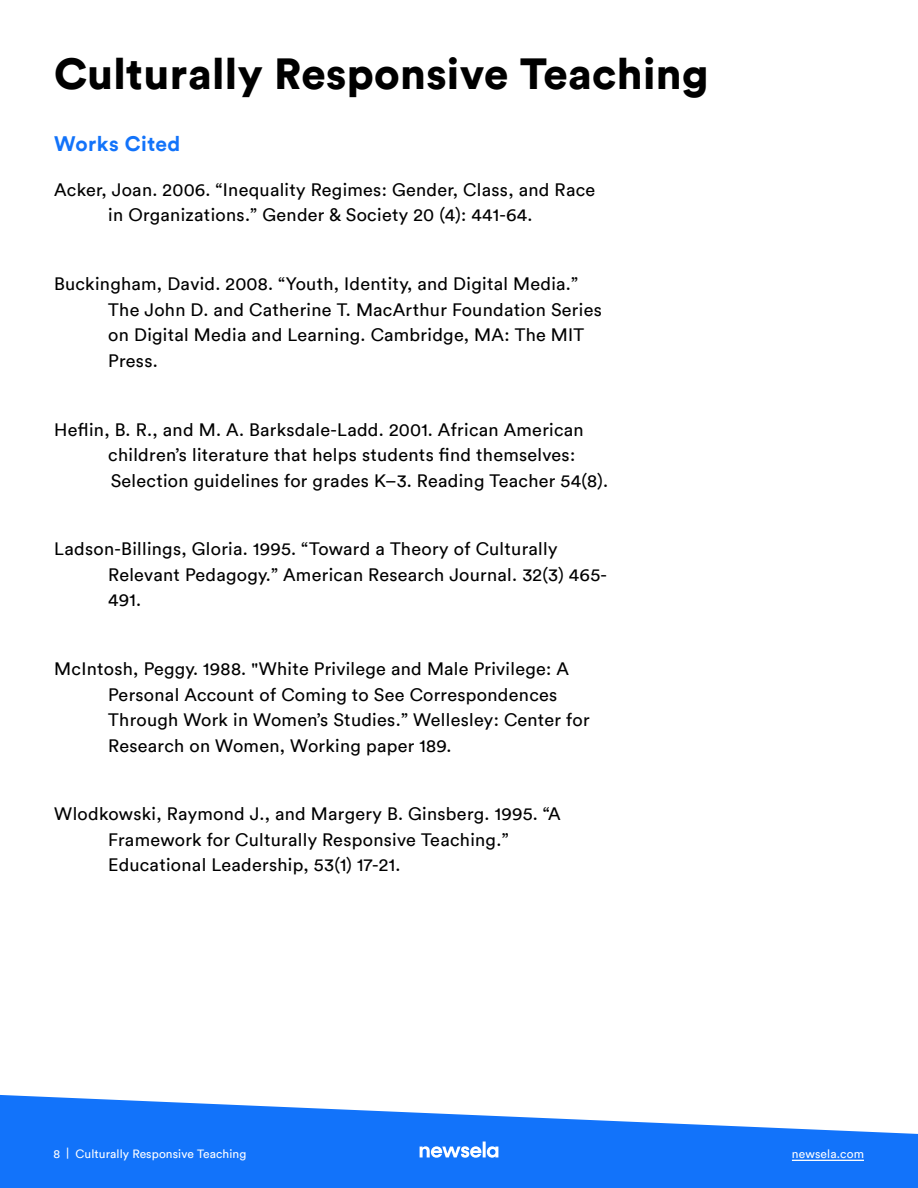
<style>
.page{position:relative;width:918px;height:1188px;background:#fff}
.page>*{position:absolute;margin:0;border:0;box-sizing:border-box;transform-origin:0 0}
.t1{font:900 43.5px "Circular";letter-spacing:.01em;color:#000}
.t2{font:700 21px "Circular";letter-spacing:.02em;color:#1273fa}
.t3{font:18px/25.5px "Circular";letter-spacing:.015em;color:#000}
.t4{font:12px "Circular";letter-spacing:.01em;color:#fff}
</style>
<div class="page">
<svg style="left:0;top:1095px;width:918px;height:93px;fill:#1273fa"></svg>
<svg style="left:420px;top:1142px;width:78px;height:16px"></svg>
<hr style="left:792px;top:1160px;width:72px;height:1px;background:#fff">
<h1 class="t1" style="left:54px;top:45px;width:656px">Culturally Responsive Teaching</h1>
<p class="t2" style="left:54px;top:130px;width:128px">Works Cited</p>
<p class="t3" style="left:54px;top:177px;width:542px;text-align:center">Acker, Joan. 2006. “Inequality Regimes: Gender, Class, and Race in Organizations.” Gender &amp; Society 20 (4): 441-64.</p>
<p class="t3" style="left:108px;top:271px;width:495px;text-indent:-54px">Buckingham, David. 2008. “Youth, Identity, and Digital Media.” The John D. and Catherine T. MacArthur Foundation Series on Digital Media and Learning. Cambridge, MA: The MIT Press.</p>
<p class="t3" style="left:108px;top:416px;width:502px;text-indent:-54px">Heflin, B. R., and M. A. Barksdale-Ladd. 2001. African American children’s literature that helps students find themselves:<br>Selection guidelines for grades K–3. Reading Teacher 54(8).</p>
<p class="t3" style="left:108px;top:536px;width:500px;text-indent:-54px">Ladson-Billings, Gloria. 1995. “Toward a Theory of Culturally<br>Relevant Pedagogy.” American Research Journal. 32(3) 465-<br>491.</p>
<p class="t3" style="left:108px;top:656px;width:483px;text-indent:-54px">McIntosh, Peggy. 1988. "White Privilege and Male Privilege: A Personal Account of Coming to See Correspondences Through Work in Women’s Studies.” Wellesley: Center for Research on Women, Working paper 189.</p>
<p class="t3" style="left:108px;top:801px;width:454px;text-indent:-54px">Wlodkowski, Raymond J., and Margery B. Ginsberg. 1995. “A<br>Framework for Culturally Responsive Teaching.”<br>Educational Leadership, 53(1) 17-21.</p>
<p class="t4" style="left:53px;top:1147px;width:194px">8 | Culturally Responsive Teaching</p>
<p class="t4" style="left:792px;top:1147px;width:74px">newsela.com</p>
</div>
